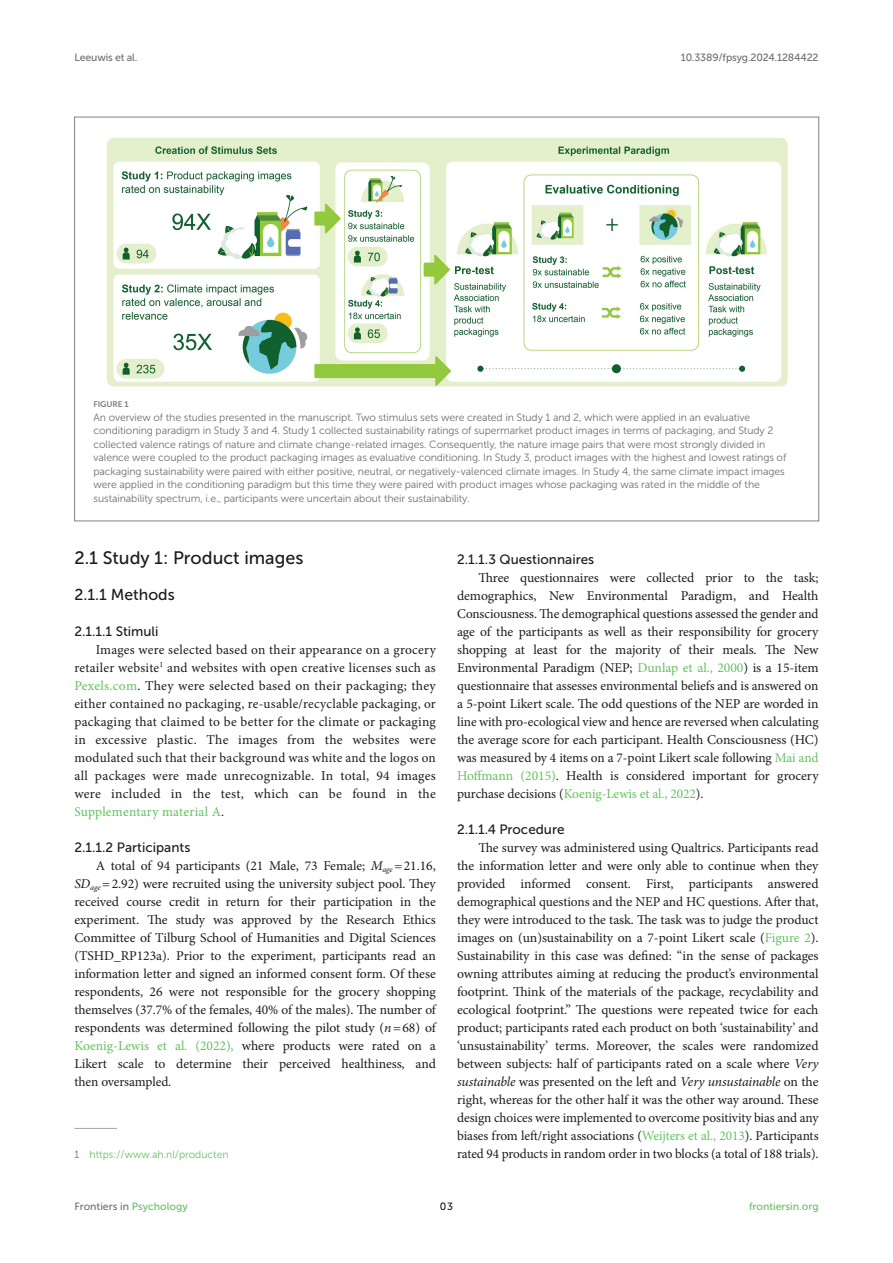
<style>
.page{position:relative;width:893px;height:1263px;background:#fff}
.page>*{position:absolute;margin:0;border:0;box-sizing:border-box;transform-origin:0 0}
.HEAD_2{font:18px "Museo Sans 500";color:#1b1c1b}
.HEAD_3_after_HEAD_2{font:15.75px "Museo Sans 500";color:#1b1c1b}
.TEXT_FLUSH{font:13.5px/18px "Minion Pro";letter-spacing:-.005em;color:#1b1c1b;text-align:justify}
.HEAD_4{font:13.5px "Museo Sans 500";color:#1b1c1b}
.HEAD_4_after_HEAD_3{font:13.5px "Museo Sans 500";color:#1b1c1b}
.FIG_LEG{font:10.5px/13.5px "Museo Sans 300";letter-spacing:-.01em;color:#706f70}
.t1{font:10.5px "Museo Sans 500";letter-spacing:-.015em;color:#706f70}
.FOOTNOTE{font:10.5px "Museo Sans 300";color:#65c161}
.t2{font:10.5px "Museo Sans 500";color:#65c161}
.t3{font:10.5px "Museo Sans 500";color:#1b1c1b}
.FIG_HD{font:8.25px "Museo Sans 700";letter-spacing:-.01em;color:#7e7f7f}
.s1{color:#65c161}
.s2{font-style:italic}
.s3{color:#706f70}
</style>
<div class="page">
<hr style="left:74px;top:1128px;width:43px;height:1px;background:#a2a3a3">
<img style="left:106px;top:138px;width:682px;height:249px">
<p class="t1" style="left:74px;top:51px;width:65px">Leeuwis et al.</p>
<p class="t1" style="left:681px;top:51px;width:139px">10.3389/fpsyg.2024.1284422</p>
<p class="FIG_HD" style="left:94px;top:400px;width:37px">FIGURE 1</p>
<p class="FIG_LEG" style="left:94px;top:411px;width:694px">An overview of the studies presented in the manuscript. Two stimulus sets were created in Study 1 and 2, which were applied in an evaluative conditioning paradigm in Study 3 and 4. Study 1 collected sustainability ratings of supermarket product images in terms of packaging, and Study 2 collected valence ratings of nature and climate change-related images. Consequently, the nature image pairs that were most strongly divided in valence were coupled to the product packaging images as evaluative conditioning. In Study 3, product images with the highest and lowest ratings of packaging sustainability were paired with either positive, neutral, or negatively-valenced climate images. In Study 4, the same climate impact images were applied in the conditioning paradigm but this time they were paired with product images whose packaging was rated in the middle of the sustainability spectrum, i.e., participants were uncertain about their sustainability.</p>
<p class="HEAD_2" style="left:74px;top:548px;width:231px">2.1 Study 1: Product images</p>
<p class="HEAD_3_after_HEAD_2" style="left:74px;top:586px;width:102px">2.1.1 Methods</p>
<p class="HEAD_4_after_HEAD_3" style="left:74px;top:624px;width:86px">2.1.1.1 Stimuli</p>
<p class="TEXT_FLUSH" style="left:74px;top:641px;width:363px;text-indent:21px">Images were selected based on their appearance on a grocery retailer website<sup>1</sup> and websites with open creative licenses such as <span class="s1">Pexels.com</span>. They were selected based on their packaging; they either contained no packaging, re-usable/recyclable packaging, or packaging that claimed to be better for the climate or packaging in excessive plastic. The images from the websites were modulated such that their background was white and the logos on all packages were made unrecognizable. In total, 94 images were included in the test, which can be found in the <span class="s1">Supplementary material A</span>.</p>
<p class="HEAD_4" style="left:74px;top:840px;width:117px">2.1.1.2 Participants</p>
<p class="TEXT_FLUSH" style="left:74px;top:857px;width:363px;text-indent:21px">A total of 94 participants (21 Male, 73 Female; <span class="s2">M</span><sub>age</sub> =21.16, <span class="s2">SD</span><sub>age</sub> =2.92) were recruited using the university subject pool. They received course credit in return for their participation in the experiment. The study was approved by the Research Ethics Committee of Tilburg School of Humanities and Digital Sciences (TSHD_RP123a). Prior to the experiment, participants read an information letter and signed an informed consent form. Of these respondents, 26 were not responsible for the grocery shopping themselves (37.7% of the females, 40% of the males). The number of respondents was determined following the pilot study (<span class="s2">n</span>=68) of <span class="s1">Koenig-Lewis et al. (2022),</span> where products were rated on a Likert scale to determine their perceived healthiness, and then oversampled.</p>
<p class="FOOTNOTE" style="left:74px;top:1149px;width:156px"><span class="s3">1</span> https://www.ah.nl/producten</p>
<p class="HEAD_4" style="left:457px;top:552px;width:139px">2.1.1.3 Questionnaires</p>
<p class="TEXT_FLUSH" style="left:457px;top:569px;width:363px;text-indent:21px">Three questionnaires were collected prior to the task; demographics, New Environmental Paradigm, and Health Consciousness. The demographical questions assessed the gender and age of the participants as well as their responsibility for grocery shopping at least for the majority of their meals. The New Environmental Paradigm (NEP; <span class="s1">Dunlap et al., 2000</span>) is a 15-item questionnaire that assesses environmental beliefs and is answered on a 5-point Likert scale. The odd questions of the NEP are worded in line with pro-ecological view and hence are reversed when calculating the average score for each participant. Health Consciousness (HC) was measured by 4 items on a 7-point Likert scale following <span class="s1">Mai and Hoffmann (2015)</span>. Health is considered important for grocery purchase decisions (<span class="s1">Koenig-Lewis et al., 2022</span>).</p>
<p class="HEAD_4" style="left:457px;top:822px;width:109px">2.1.1.4 Procedure</p>
<p class="TEXT_FLUSH" style="left:457px;top:839px;width:363px;text-indent:21px">The survey was administered using Qualtrics. Participants read the information letter and were only able to continue when they provided informed consent. First, participants answered demographical questions and the NEP and HC questions. After that, they were introduced to the task. The task was to judge the product images on (un)sustainability on a 7-point Likert scale (<span class="s1">Figure 2</span>).<br>Sustainability in this case was defined: “in the sense of packages owning attributes aiming at reducing the product’s environmental footprint. Think of the materials of the package, recyclability and ecological footprint.” The questions were repeated twice for each product; participants rated each product on both ‘sustainability’ and ‘unsustainability’ terms. Moreover, the scales were randomized between subjects: half of participants rated on a scale where <span class="s2">Very sustainable</span> was presented on the left and <span class="s2">Very unsustainable</span> on the right, whereas for the other half it was the other way around. These design choices were implemented to overcome positivity bias and any biases from left/right associations (<span class="s1">Weijters et al., 2013</span>). Participants rated 94 products in random order in two blocks (a total of 188 trials).</p>
<p class="t1" style="left:74px;top:1200px;width:115px">Frontiers in <span class="s1">Psychology</span></p>
<p class="t3" style="left:440px;top:1200px;width:15px">03</p>
<p class="t2" style="left:749px;top:1200px;width:71px">frontiersin.org</p>
</div>
